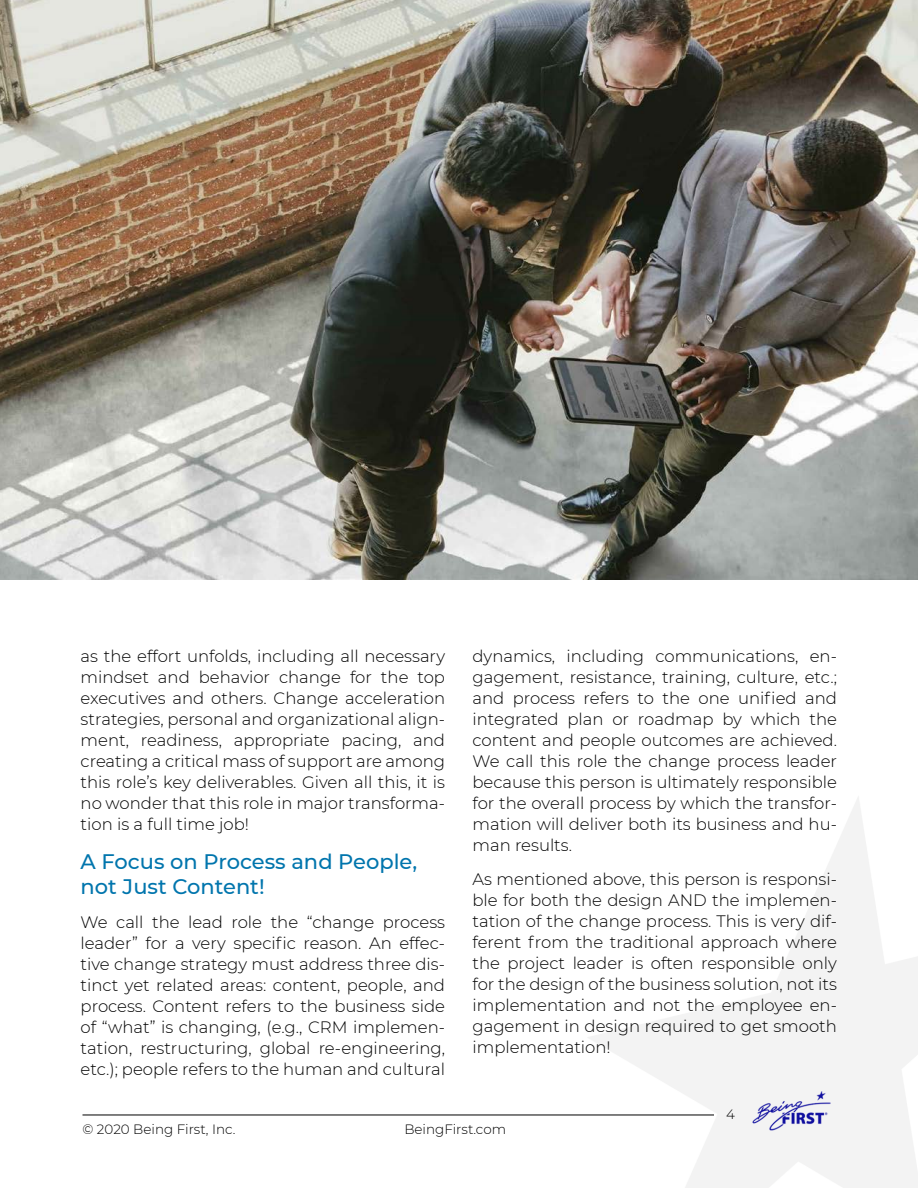
<style>
.page{position:relative;width:918px;height:1188px;background:#fff}
.page>*{position:absolute;margin:0;border:0;box-sizing:border-box;transform-origin:0 0}
.t1{font:500 21px/25.2px "Montserrat";color:#0075ad}
.t2{font:300 16.5px/21px "Montserrat";color:#000;text-align:justify}
.t3{font:300 13.5px "Montserrat";color:#000}
</style>
<div class="page">
<img style="left:588px;top:797px;width:330px;height:391px">
<hr style="left:82px;top:1115px;width:632px;height:1px;background:#000">
<img style="left:0;top:0;width:918px;height:580px">
<p class="t2" style="left:81px;top:645px;width:366px">as the effort unfolds, including all necessary mindset and behavior change for the top executives and others. Change acceleration strategies, personal and organizational align&shy;ment, readiness, appropriate pacing, and creating a critical mass of support are among this role’s key deliverables. Given all this, it is no wonder that this role in major transforma&shy;tion is a full time job!</p>
<p class="t1" style="left:81px;top:848px;width:338px">A Focus on Process and People, not Just Content!</p>
<p class="t2" style="left:81px;top:911px;width:366px">We call the lead role the “change process leader” for a very specific reason. An effec&shy;tive change strategy must address three dis&shy;tinct yet related areas: content, people, and process. Content refers to the business side of “what” is changing, (e.g., CRM implemen&shy;tation, restructuring, global re-engineering, etc.); people refers to the human and cultural</p>
<p class="t2" style="left:473px;top:645px;width:366px">dynamics, including communications, en&shy;gagement, resistance, training, culture, etc.; and process refers to the one unified and integrated plan or roadmap by which the content and people outcomes are achieved.<br>We call this role the change process leader because this person is ultimately responsible for the overall process by which the transfor&shy;mation will deliver both its business and hu&shy;man results.</p>
<p class="t2" style="left:473px;top:869px;width:366px">As mentioned above, this person is responsi&shy;ble for both the design AND the implemen&shy;tation of the change process. This is very dif&shy;ferent from the traditional approach where the project leader is often responsible only for the design of the business solution, not its implementation and not the employee en&shy;gagement in design required to get smooth implementation!</p>
<p class="t3" style="left:726px;top:1105px;width:10px">4</p>
<p class="t3" style="left:82px;top:1120px;width:155px">© 2020 Being First, Inc.</p>
<p class="t3" style="left:404px;top:1120px;width:103px">BeingFirst.com</p>
</div>
